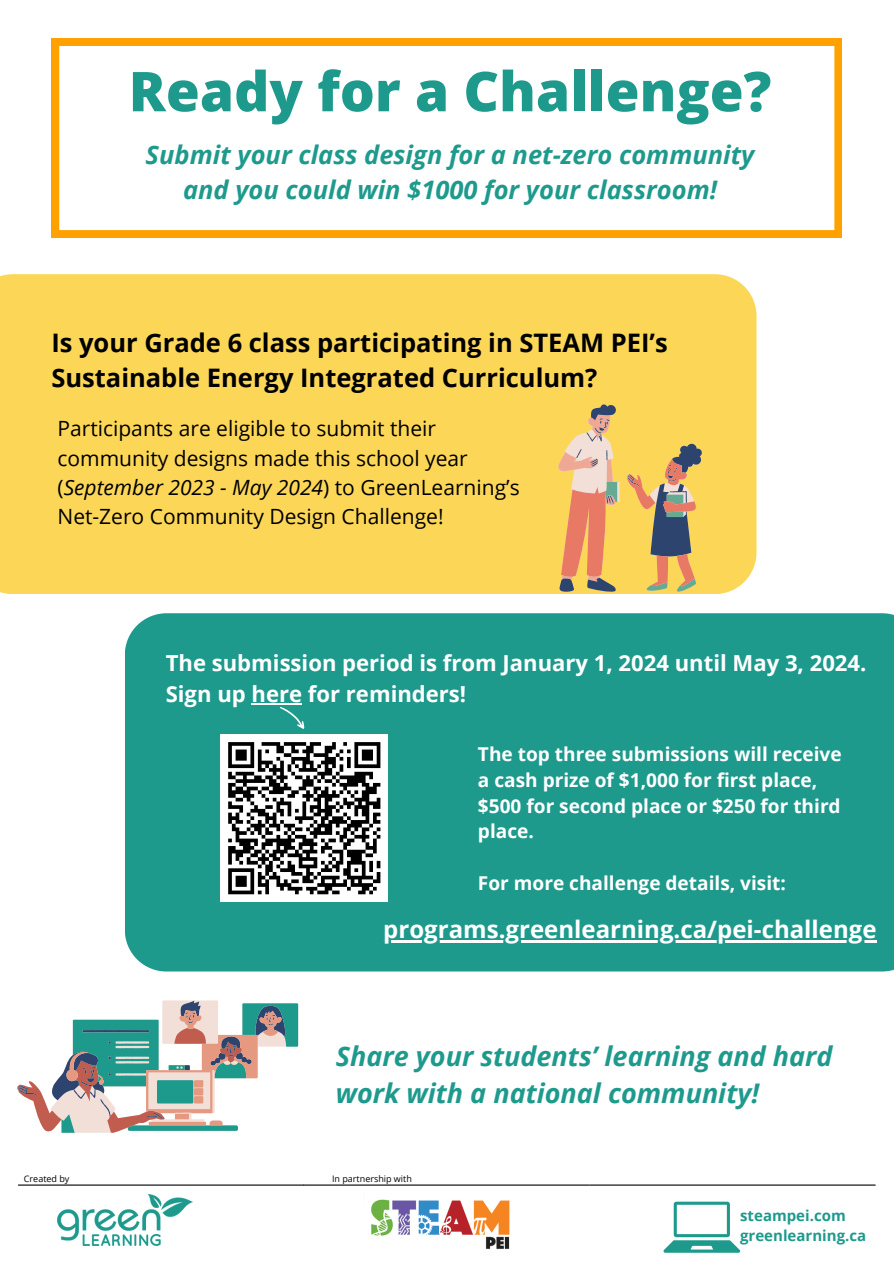
<style>
.page{position:relative;width:894px;height:1264px;background:#fff}
.page>*{position:absolute;margin:0;border:0;box-sizing:border-box;transform-origin:0 0}
.t1{font:800 54.9px "Open Sans";color:#1e9a8d}
.t2{font:italic 700 27px/37.2px "Open Sans";color:#1e9a8d}
.t3{font:700 25.5px/34.8px "Open Sans";color:#000}
.t4{font:italic 700 25.5px/34.8px "Open Sans";color:#1e9a8d;text-align:center}
.t5{font:700 24px "Open Sans";color:#fff}
.t6{font:700 22.05px/30.3px "Open Sans";color:#fff}
.t7{font:21px/29.2px "Open Sans";color:#000}
.t8{font:700 19.05px/25.8px "Open Sans";color:#fff}
.t9{font:700 15px "Open Sans";color:#1e9a8d}
.t10{font:9px "Open Sans";color:#000}
.s1{font-style:italic}
</style>
<div class="page">
<svg style="left:51px;top:38px;width:790px;height:200px"></svg>
<hr style="left:18px;top:1184px;width:286px;height:1px;background:#000">
<hr style="left:303px;top:1184px;width:286px;height:1px;background:#000">
<hr style="left:589px;top:1184px;width:286px;height:1px;background:#000">
<img style="left:57px;top:1194px;width:135px;height:51px">
<div style="left:0;top:274px;width:756px;height:320px;background:#fcd757"></div>
<div style="left:125px;top:613px;width:768px;height:358px;background:#1e9a8d"></div>
<svg style="left:558px;top:404px;width:144px;height:190px;background:#ddb66b"></svg>
<svg style="left:17px;top:1000px;width:281px;height:133px"></svg>
<svg style="left:663px;top:1201px;width:76px;height:51px"></svg>
<svg style="left:276px;top:706px;width:33px;height:23px"></svg>
<img style="left:371px;top:1199px;width:139px;height:50px">
<hr style="left:251px;top:703px;width:51px;height:1px;background:#fff">
<hr style="left:383px;top:940px;width:493px;height:2px;background:#fff">
<div style="left:221px;top:734px;width:167px;height:167px;background:#fff"></div>
<svg style="left:228px;top:742px;width:153px;height:153px"></svg>
<p class="t1" style="left:129px;top:53px;width:644px">Ready for a Challenge?</p>
<p class="t4" style="left:145px;top:137px;width:610px">Submit your class design for a net-zero community and you could win $1000 for your classroom!</p>
<p class="t3" style="left:51px;top:324px;width:617px">Is your Grade 6 class participating in STEAM PEI’s<br>Sustainable Energy Integrated Curriculum?</p>
<p class="t7" style="left:57px;top:413px;width:463px">Participants are eligible to submit their community designs made this school year (<span class="s1">September 2023 - May 2024</span>) to GreenLearning’s Net-Zero Community Design Challenge!</p>
<p class="t6" style="left:166px;top:647px;width:702px">The submission period is from January 1, 2024 until May 3, 2024.<br>Sign up here for reminders!</p>
<p class="t8" style="left:478px;top:740px;width:365px">The top three submissions will receive a cash prize of $1,000 for first place, $500 for second place or $250 for third place.</p>
<p class="t8" style="left:478px;top:870px;width:309px">For more challenge details, visit:</p>
<p class="t5" style="left:383px;top:912px;width:494px">programs.greenlearning.ca/pei-challenge</p>
<p class="t2" style="left:336px;top:1036px;width:498px">Share your students’ learning and hard work with a national community!</p>
<p class="t10" style="left:24px;top:1172px;width:47px">Created by</p>
<p class="t10" style="left:332px;top:1172px;width:81px">In partnership with</p>
<p class="t9" style="left:740px;top:1205px;width:107px">steampei.com</p>
<p class="t9" style="left:740px;top:1225px;width:127px">greenlearning.ca</p>
</div>
